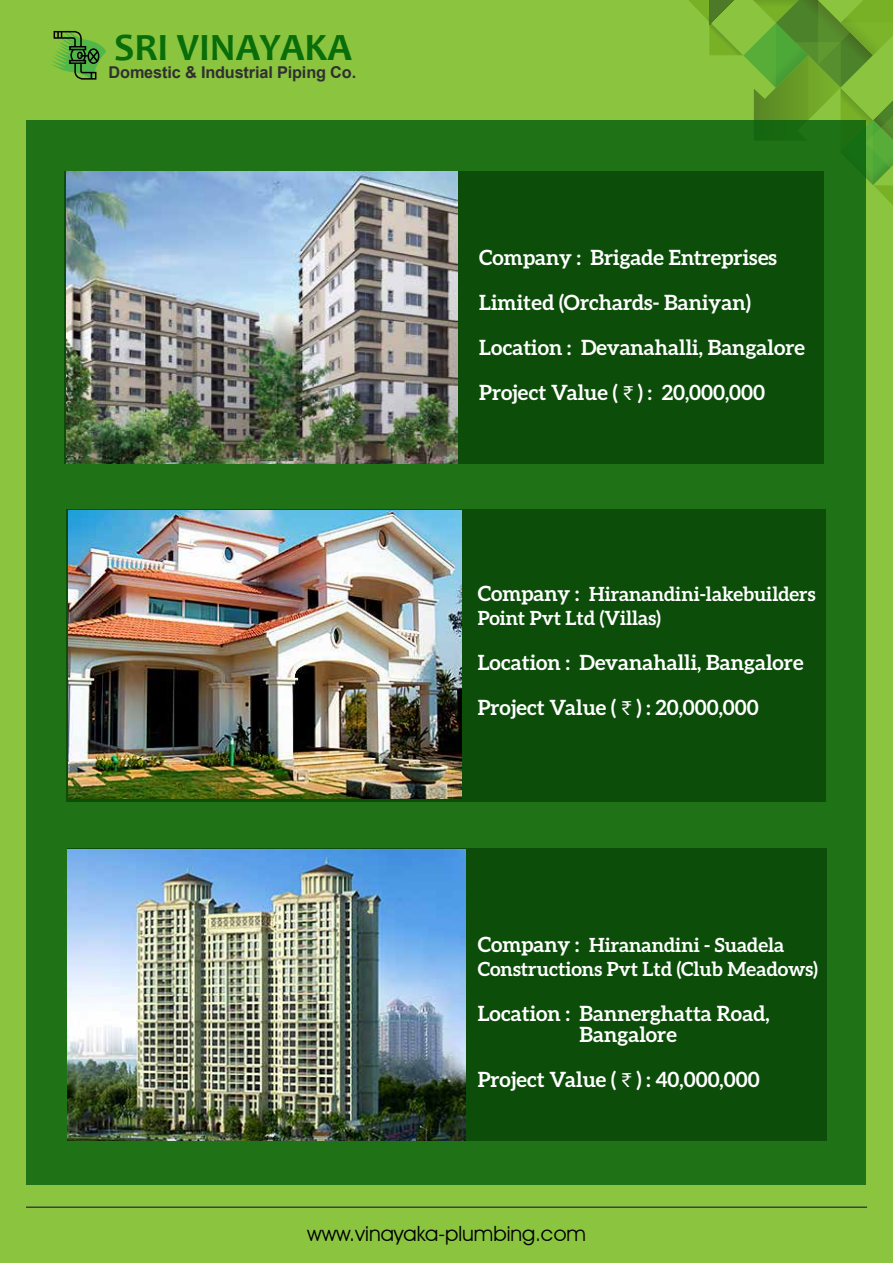
<style>
.page{position:relative;width:893px;height:1263px;background:#8bc53f}
.page>*{position:absolute;margin:0;border:0;box-sizing:border-box;transform-origin:0 0}
.t1{font:700 38.85px "Candara";color:#096e09}
.t2{font:700 21px/45px "Aleo";color:#fff}
.t3{font:21px "Avant Garde IT Cby BT";color:#000}
.t4{font:700 19.5px/24px "Aleo";color:#fff}
.t5{font:700 16.35px "Arial";letter-spacing:-.01em;color:#303030}
.s1{font-family:"Myriad Pro";font-weight:400}
.s2{font-size:21px}
</style>
<div class="page">
<svg style="left:51px;top:30px;width:55px;height:50px"></svg>
<svg style="left:689px;top:0;width:204px;height:205px"></svg>
<div style="left:27px;top:120px;width:839px;height:1064px;background:#1f7215"></div>
<div style="left:64px;top:172px;width:760px;height:292px;background:#0b4d09"></div>
<div style="left:66px;top:509px;width:760px;height:292px;background:#0b4d09"></div>
<div style="left:67px;top:848px;width:760px;height:292px;background:#0b4d09"></div>
<hr style="left:26px;top:1206px;width:841px;height:2px;background:#404041">
<img style="left:67px;top:172px;width:390px;height:292px">
<img style="left:69px;top:510px;width:392px;height:288px">
<img style="left:67px;top:849px;width:398px;height:291px">
<h1 class="t1" style="left:114px;top:23px;width:239px">SRI VINAYAKA</h1>
<p class="t5" style="left:109px;top:61px;width:249px">Domestic &amp; Industrial Piping Co.</p>
<p class="t2" style="left:479px;top:234px;width:327px">Company : Brigade Entreprises<br>Limited (Orchards- Baniyan)<br>Location : Devanahalli, Bangalore<br>Project Value ( <span class="s1">₹</span> ) : 20,000,000</p>
<p class="t4" style="left:478px;top:581px;width:339px"><span class="s2">Company :</span> Hiranandini-lakebuilders<br>Point Pvt Ltd (Villas)</p>
<p class="t2" style="left:478px;top:639px;width:327px">Location : Devanahalli, Bangalore<br>Project Value ( <span class="s1">₹</span> ) : 20,000,000</p>
<p class="t4" style="left:478px;top:932px;width:342px"><span class="s2">Company :</span> Hiranandini - Suadela<br>Constructions Pvt Ltd (Club Meadows)</p>
<p class="t2" style="left:478px;top:1002px;width:293px;line-height:21px;text-align:center">Location : Bannerghatta Road,<br>Bangalore</p>
<p class="t2" style="left:478px;top:1056px;width:283px">Project Value ( <span class="s1">₹</span> ) : 40,000,000</p>
<p class="t3" style="left:307px;top:1220px;width:280px">www.vinayaka-plumbing.com</p>
</div>
